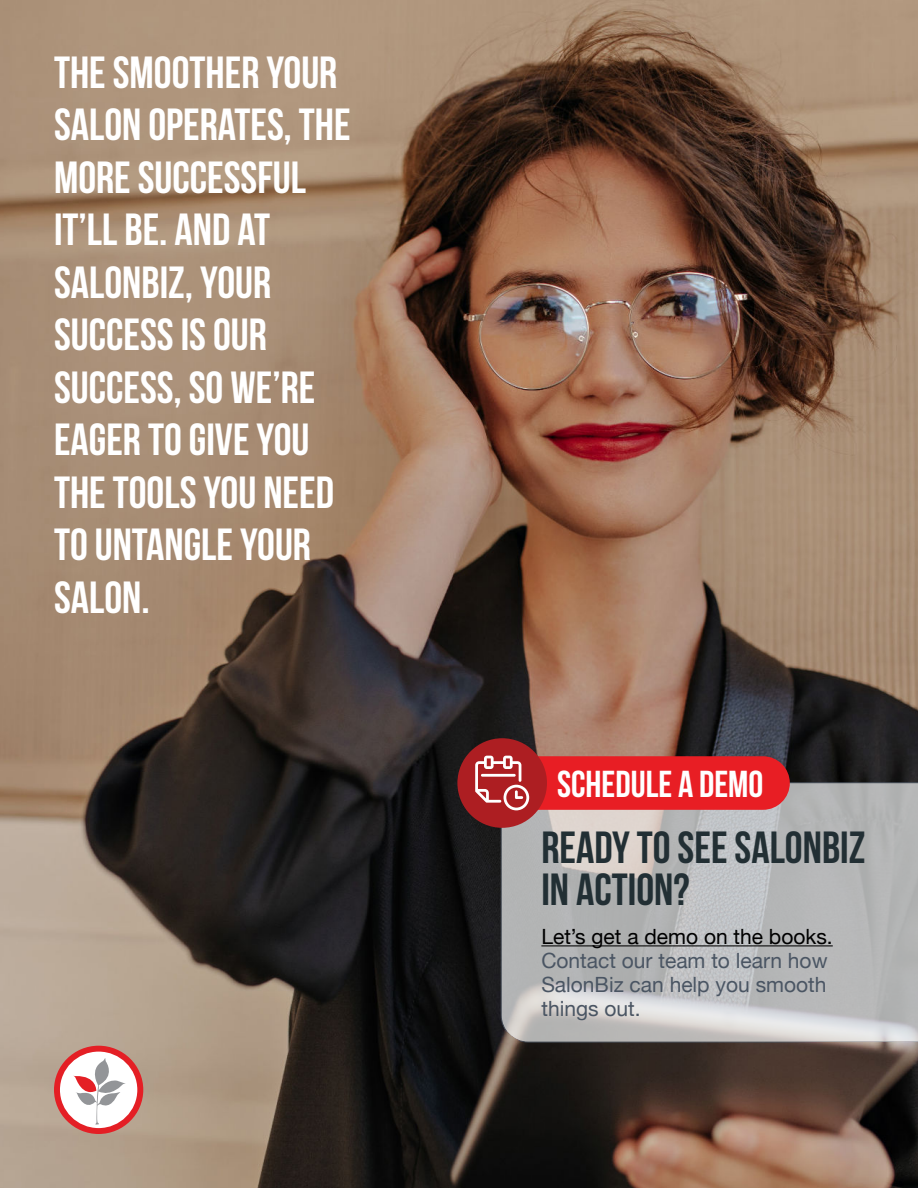
<style>
.page{position:relative;width:918px;height:1188px;background:#fff}
.page>*{position:absolute;margin:0;border:0;box-sizing:border-box;transform-origin:0 0}
.t1{font:700 45px/52.5px "Bebas Neue";color:#fff}
.t2{font:700 45px/42px "Bebas Neue";color:#222f34}
.t3{font:700 37.5px "Bebas Neue";color:#fff}
.t4{font:21px/24px "Helvetica Neue";color:#4a5563;text-align:justify}
.t5{font:21px "Helvetica Neue";color:#000}
</style>
<div class="page">
<img style="left:0;top:0;width:918px;height:1188px">
<div style="left:503px;top:785px;width:415px;height:276px;background:#000;opacity:.15"></div>
<svg style="left:501px;top:782px;width:417px;height:260px;background:#bbbcbc"></svg>
<div style="left:457px;top:738px;width:90px;height:90px;background:#ad1e22;border-radius:50%"></div>
<svg style="left:475px;top:756px;width:315px;height:54px"></svg>
<hr style="left:541px;top:945px;width:292px;height:1px;background:#000">
<svg style="left:54px;top:1046px;width:89px;height:88px"></svg>
<p class="t1" style="left:54px;top:47px;width:298px">THE SMOOTHER YOUR<br>SALON OPERATES, THE<br>MORE SUCCESSFUL<br>IT’LL BE. AND AT<br>SALONBIZ, YOUR<br>SUCCESS IS OUR<br>SUCCESS, SO WE’RE<br>EAGER TO GIVE YOU<br>THE TOOLS YOU NEED<br>TO UNTANGLE YOUR<br>SALON.</p>
<p class="t3" style="left:557px;top:769px;width:208px">SCHEDULE A DEMO</p>
<p class="t2" style="left:541px;top:827px;width:326px">READY TO SEE SALONBIZ<br>IN ACTION?</p>
<p class="t5" style="left:541px;top:928px;width:293px">Let’s get a demo on the books.</p>
<p class="t4" style="left:541px;top:950px;width:288px">Contact our team to learn how SalonBiz can help you smooth things out.</p>
</div>
